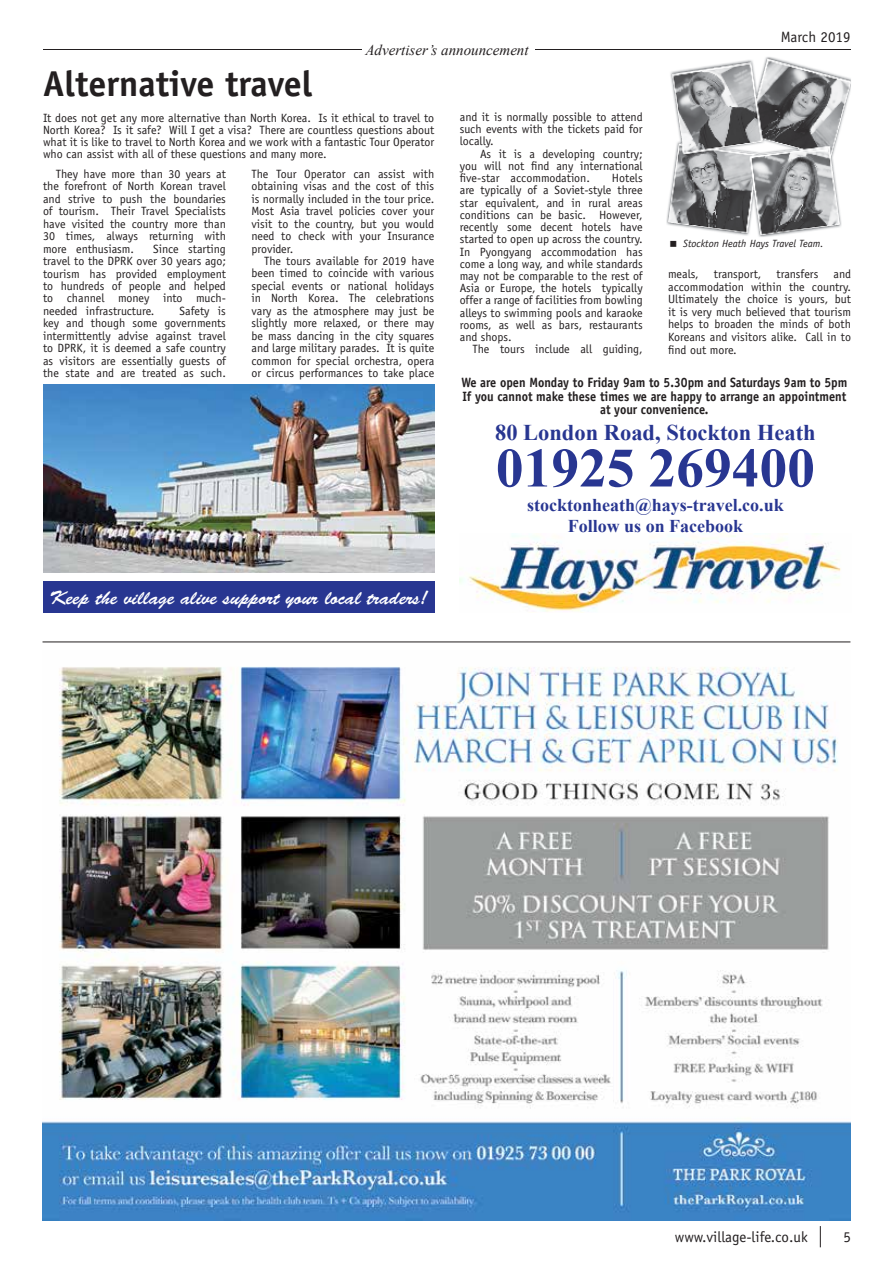
<style>
.page{position:relative;width:893px;height:1263px;background:#fff}
.page>*{position:absolute;margin:0;border:0;box-sizing:border-box;transform-origin:0 0}
.t1{font:700 55.5px "Times New Roman";color:#283691}
.t2{font:700 36px "Officina Sans Std";color:#231f20}
.t3{font:700 22.5px "Times New Roman";color:#283691}
.t4{font:19.5px "Brush Script Std";color:#fff}
.t5{font:700 18px/20.5px "Times New Roman";color:#283691;text-align:center}
.t6{font:15px "Officina Sans Std";color:#231f20}
.t7{font:italic 15px "Times New Roman";color:#231f20}
.t8{font:700 13.5px/13.5px "Officina Sans Std";color:#231f20;text-align:center;scale:.91 1}
.t9{font:12px/12.5px "Officina Sans Std";color:#231f20;text-align:justify}
.t10{font:italic 10.5px "Officina Sans Std";color:#231f20}
</style>
<div class="page">
<svg style="left:820px;top:1226px;width:1px;height:21px"></svg>
<hr style="left:43px;top:642px;width:807px;height:1px;background:#231f20">
<img style="left:43px;top:666px;width:807px;height:554px">
<hr style="left:43px;top:49px;width:319px;height:1px;background:#231f20">
<hr style="left:535px;top:49px;width:316px;height:1px;background:#231f20">
<div style="left:43px;top:581px;width:391px;height:32px;background:#283691"></div>
<img style="left:666px;top:57px;width:185px;height:180px">
<img style="left:672px;top:62px;width:172px;height:129px">
<img style="left:668px;top:191px;width:172px;height:44px">
<img style="left:460px;top:534px;width:381px;height:79px">
<img style="left:43px;top:384px;width:391px;height:189px">
<p class="t2" style="left:43px;top:61px;width:271px">Alternative travel</p>
<p class="t7" style="left:365px;top:39px;width:165px">Advertiser’s announcement</p>
<p class="t6" style="left:781px;top:28px;width:71px">March 2019</p>
<p class="t9" style="left:43px;top:112px;width:393px;line-height:12px">It does not get any more alternative than North Korea. Is it ethical to travel to North Korea? Is it safe? Will I get a visa? There are countless questions about what it is like to travel to North Korea and we work with a fantastic Tour Operator who can assist with all of these questions and many more.</p>
<p class="t9" style="left:43px;top:168px;width:184px;text-indent:13px">They have more than 30 years at the forefront of North Korean travel and strive to push the boundaries of tourism. Their Travel Specialists have visited the country more than 30 times, always returning with more enthusiasm.</p>
<p class="t9" style="left:43px;top:242px;width:184px;text-indent:110px">Since starting travel to the DPRK over 30 years ago; tourism has provided employment to hundreds of people and helped to channel money into much&shy;needed infrastructure.</p>
<p class="t9" style="left:43px;top:305px;width:184px;text-indent:136px">Safety is key and though some governments intermittently advise against travel to DPRK, it is deemed a safe country as visitors are essentially guests of the state and are treated as such.</p>
<p class="t9" style="left:251px;top:168px;width:184px">The Tour Operator can assist with</p>
<p class="t9" style="left:251px;top:180px;width:184px">obtaining visas and the cost of this</p>
<p class="t9" style="left:251px;top:192px;width:184px">is normally included in the tour price.</p>
<p class="t9" style="left:251px;top:205px;width:184px">Most Asia travel policies cover your</p>
<p class="t9" style="left:251px;top:217px;width:184px">visit to the country, but you would</p>
<p class="t9" style="left:251px;top:230px;width:184px">need to check with your Insurance</p>
<p class="t9" style="left:251px;top:242px;width:43px">provider.</p>
<p class="t9" style="left:264px;top:255px;width:172px">The tours available for 2019 have</p>
<p class="t9" style="left:251px;top:267px;width:184px">been timed to coincide with various</p>
<p class="t9" style="left:251px;top:280px;width:184px">special events or national holidays</p>
<p class="t9" style="left:251px;top:292px;width:184px">in North Korea. The celebrations</p>
<p class="t9" style="left:251px;top:305px;width:184px">vary as the atmosphere may just be</p>
<p class="t9" style="left:251px;top:317px;width:184px">slightly more relaxed, or there may</p>
<p class="t9" style="left:251px;top:329px;width:184px">be mass dancing in the city squares</p>
<p class="t9" style="left:251px;top:342px;width:184px">and large military parades. It is quite</p>
<p class="t9" style="left:251px;top:354px;width:184px">common for special orchestra, opera</p>
<p class="t9" style="left:251px;top:367px;width:184px">or circus performances to take place</p>
<p class="t4" style="left:50px;top:586px;width:380px">Keep the village alive support your local traders!</p>
<p class="t9" style="left:460px;top:111px;width:184px">and it is normally possible to attend</p>
<p class="t9" style="left:460px;top:123px;width:184px">such events with the tickets paid for</p>
<p class="t9" style="left:460px;top:135px;width:35px">locally.</p>
<p class="t9" style="left:480px;top:147px;width:164px">As it is a developing country;</p>
<p class="t9" style="left:460px;top:160px;width:184px">you will not nd any international</p>
<p class="t9" style="left:466px;top:172px;width:125px">ve-star accommodation.</p>
<p class="t9" style="left:612px;top:172px;width:32px">Hotels</p>
<p class="t9" style="left:460px;top:184px;width:184px">are typically of a Soviet-style three</p>
<p class="t9" style="left:460px;top:196px;width:184px">star equivalent, and in rural areas</p>
<p class="t9" style="left:460px;top:208px;width:184px">conditions can be basic. However,</p>
<p class="t9" style="left:460px;top:221px;width:184px">recently some decent hotels have</p>
<p class="t9" style="left:460px;top:233px;width:184px">started to open up across the country.</p>
<p class="t9" style="left:460px;top:245px;width:184px">In Pyongyang accommodation has</p>
<p class="t9" style="left:460px;top:257px;width:184px">come a long way, and while standards</p>
<p class="t9" style="left:460px;top:270px;width:184px">may not be comparable to the rest of</p>
<p class="t9" style="left:460px;top:282px;width:184px">Asia or Europe, the hotels typically</p>
<p class="t9" style="left:460px;top:294px;width:184px">offer a range of facilities from bowling</p>
<p class="t9" style="left:460px;top:306px;width:184px">alleys to swimming pools and karaoke</p>
<p class="t9" style="left:460px;top:319px;width:184px">rooms, as well as bars, restaurants</p>
<p class="t9" style="left:460px;top:331px;width:53px">and shops.</p>
<p class="t9" style="left:473px;top:343px;width:172px">The tours include all guiding,</p>
<p class="t10" style="left:683px;top:238px;width:142px">Stockton Heath Hays Travel Team.</p>
<p class="t9" style="left:668px;top:268px;width:32px">meals,</p>
<p class="t9" style="left:714px;top:268px;width:49px">transport,</p>
<p class="t9" style="left:777px;top:268px;width:43px">transfers</p>
<p class="t9" style="left:833px;top:268px;width:19px">and</p>
<p class="t9" style="left:668px;top:280px;width:184px">accommodation within the country.</p>
<p class="t9" style="left:668px;top:293px;width:184px">Ultimately the choice is yours, but</p>
<p class="t9" style="left:668px;top:305px;width:184px">it is very much believed that tourism</p>
<p class="t9" style="left:668px;top:318px;width:184px">helps to broaden the minds of both</p>
<p class="t9" style="left:668px;top:331px;width:184px">Koreans and visitors alike. Call in to</p>
<p class="t9" style="left:675px;top:343px;width:64px">nd out more.</p>
<p class="t8" style="left:461px;top:375px;width:426px">We are open Monday to Friday 9am to 5.30pm and Saturdays 9am to 5pm<br>If you cannot make these times we are happy to arrange an appointment at your convenience.</p>
<p class="t3" style="left:495px;top:417px;width:322px">80 London Road, Stockton Heath</p>
<p class="t1" style="left:496px;top:429px;width:321px">01925 269400</p>
<p class="t5" style="left:527px;top:494px;width:258px">stocktonheath@hays-travel.co.uk<br>Follow us on Facebook</p>
<p class="t6" style="left:675px;top:1228px;width:134px">www.village-life.co.uk</p>
<p class="t6" style="left:843px;top:1228px;width:9px">5</p>
</div>
